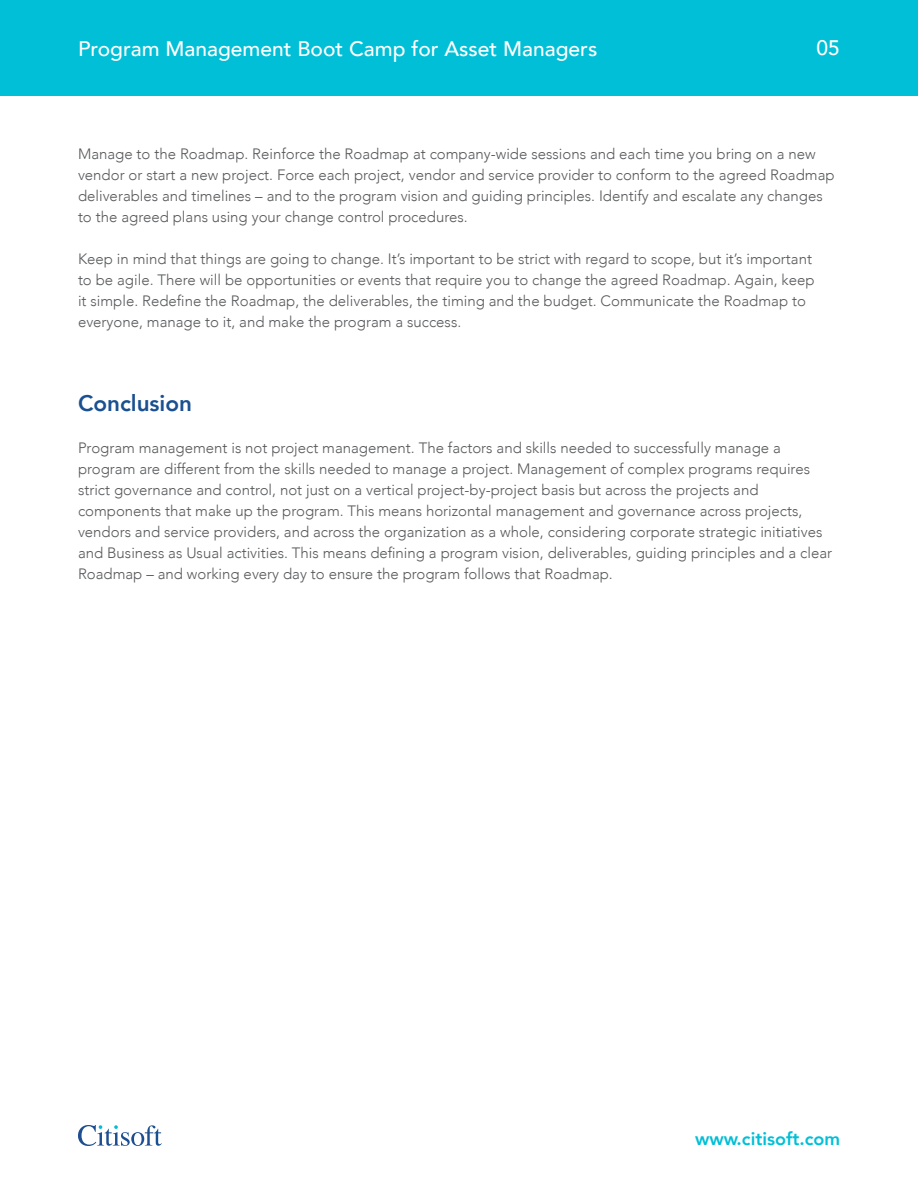
<style>
.page{position:relative;width:918px;height:1188px;background:#fff}
.page>*{position:absolute;margin:0;border:0;box-sizing:border-box;transform-origin:0 0}
.Main_Title{font:800 22.5px "Avenir";color:#1a5091}
.t1{font:500 21px "Avenir";color:#fff}
.t2{font:800 18px "Avenir";color:#00bfd6}
.Body{font:300 15px/21px "Avenir";color:#58595b}
</style>
<div class="page">
<div style="left:0;top:0;width:918px;height:96px;background:#00bfd6"></div>
<svg style="left:78px;top:1125px;width:84px;height:21px"></svg>
<h2 class="t1" style="left:78px;top:31px;width:521px">Program Management Boot Camp for Asset Managers</h2>
<h2 class="t1" style="left:817px;top:29px;width:25px">05</h2>
<p class="Body" style="left:78px;top:143px;width:758px">Manage to the Roadmap. Reinforce the Roadmap at company-wide sessions and each time you bring on a new vendor or start a new project. Force each project, vendor and service provider to conform to the agreed Roadmap deliverables and timelines – and to the program vision and guiding principles. Identify and escalate any changes to the agreed plans using your change control procedures.</p>
<p class="Body" style="left:78px;top:248px;width:738px">Keep in mind that things are going to change. It’s important to be strict with regard to scope, but it’s important to be agile. There will be opportunities or events that require you to change the agreed Roadmap. Again, keep it simple. Redefine the Roadmap, the deliverables, the timing and the budget. Communicate the Roadmap to everyone, manage to it, and make the program a success.</p>
<p class="Main_Title" style="left:78px;top:383px;width:116px">Conclusion</p>
<p class="Body" style="left:78px;top:437px;width:756px">Program management is not project management. The factors and skills needed to successfully manage a program are different from the skills needed to manage a project. Management of complex programs requires strict governance and control, not just on a vertical project-by-project basis but across the projects and components that make up the program. This means horizontal management and governance across projects, vendors and service providers, and across the organization as a whole, considering corporate strategic initiatives and Business as Usual activities. This means defining a program vision, deliverables, guiding principles and a clear Roadmap – and working every day to ensure the program follows that Roadmap.</p>
<p class="t2" style="left:695px;top:1123px;width:146px">www.citisoft.com</p>
</div>
